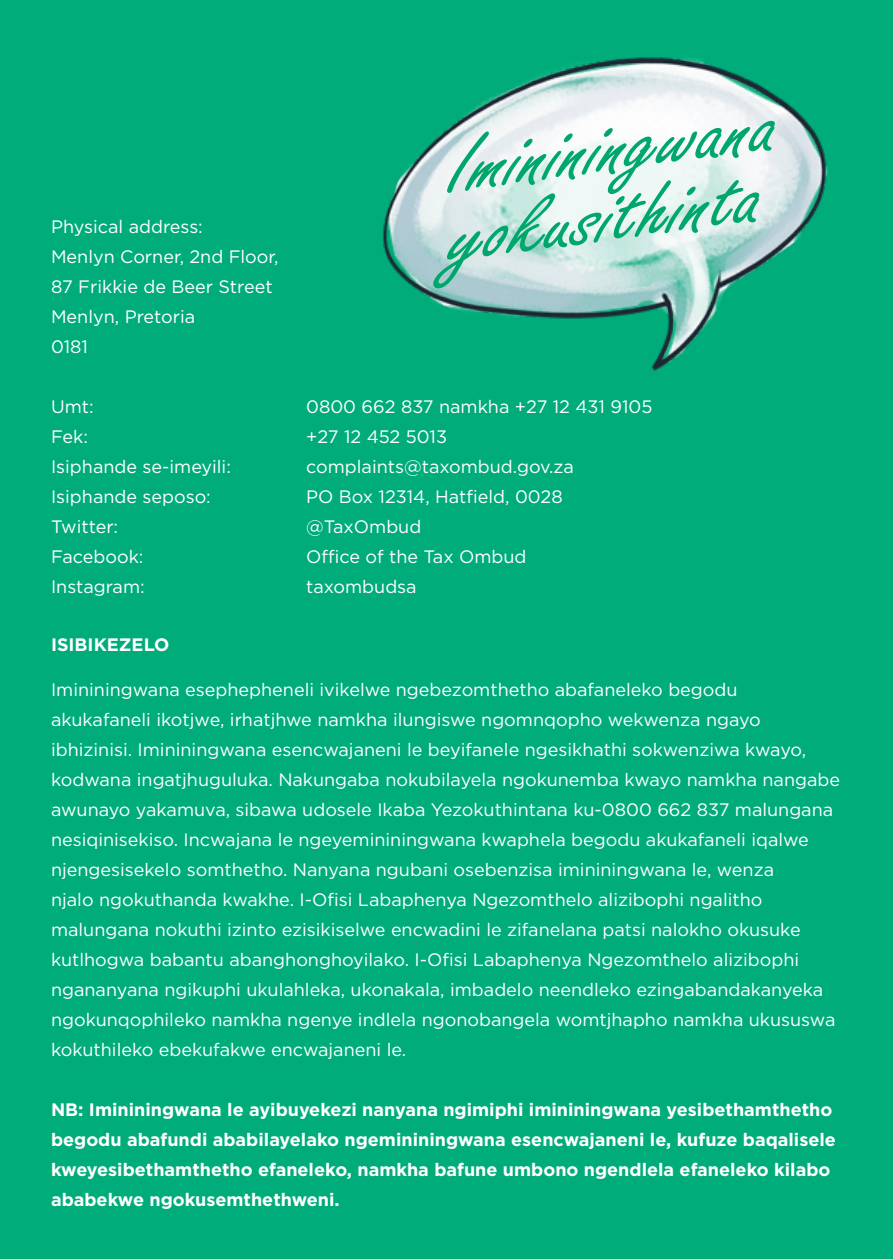
<style>
.page{position:relative;width:893px;height:1259px;background:#00ad7a}
.page>*{position:absolute;margin:0;border:0;box-sizing:border-box;transform-origin:0 0}
.t1{font:italic 87px/69px "Freestyle Script";color:#00a76d;scale:1.2 1}
.t2{font:18px/30px "Gotham";color:#fff}
.t3{font:700 18px/30px "Gotham";color:#fff}
</style>
<div class="page">
<img style="left:382px;top:57px;width:446px;height:314px">
<p class="t2" style="left:51px;top:211px;width:229px">Physical address:<br>Menlyn Corner, 2nd Floor,<br>87 Frikkie de Beer Street<br>Menlyn, Pretoria<br>0181</p>
<h1 class="t1" style="left:433px;top:140px;width:284px;rotate:-8deg">Imininingwana yokusithinta</h1>
<p class="t2" style="left:51px;top:391px;width:44px">Umt:</p>
<p class="t2" style="left:306px;top:391px;width:348px">0800 662 837 namkha +27 12 431 9105</p>
<p class="t2" style="left:51px;top:421px;width:39px">Fek:</p>
<p class="t2" style="left:306px;top:421px;width:142px">+27 12 452 5013</p>
<p class="t2" style="left:51px;top:451px;width:181px">Isiphande se-imeyili:</p>
<p class="t2" style="left:306px;top:451px;width:269px">complaints@taxombud.gov.za</p>
<p class="t2" style="left:51px;top:481px;width:161px">Isiphande seposo:</p>
<p class="t2" style="left:306px;top:481px;width:258px">PO Box 12314, Hatfield, 0028</p>
<p class="t2" style="left:51px;top:511px;width:69px">Twitter:</p>
<p class="t2" style="left:306px;top:511px;width:117px">@TaxOmbud</p>
<p class="t2" style="left:51px;top:541px;width:94px">Facebook:</p>
<p class="t2" style="left:306px;top:541px;width:222px">Office of the Tax Ombud</p>
<p class="t2" style="left:51px;top:571px;width:95px">Instagram:</p>
<p class="t2" style="left:306px;top:571px;width:112px">taxombudsa</p>
<p class="t3" style="left:51px;top:629px;width:120px">ISIBIKEZELO</p>
<p class="t2" style="left:51px;top:674px;width:790px">Imininingwana esephepheneli ivikelwe ngebezomthetho abafaneleko begodu akukafaneli ikotjwe, irhatjhwe namkha ilungiswe ngomnqopho wekwenza ngayo ibhizinisi. Imininingwana esencwajaneni le beyifanele ngesikhathi sokwenziwa kwayo, kodwana ingatjhuguluka. Nakungaba nokubilayela ngokunemba kwayo namkha nangabe awunayo yakamuva, sibawa udosele Ikaba Yezokuthintana ku-0800 662 837 malungana nesiqinisekiso. Incwajana le ngeyemininingwana kwaphela begodu akukafaneli iqalwe njengesisekelo somthetho. Nanyana ngubani osebenzisa imininingwana le, wenza<br>njalo ngokuthanda kwakhe. I-Ofisi Labaphenya Ngezomthelo alizibophi ngalitho malungana nokuthi izinto ezisikiselwe encwadini le zifanelana patsi nalokho okusuke kutlhogwa babantu abanghonghoyilako. I-Ofisi Labaphenya Ngezomthelo alizibophi ngananyana ngikuphi ukulahleka, ukonakala, imbadelo neendleko ezingabandakanyeka ngokunqophileko namkha ngenye indlela ngonobangela womtjhapho namkha ukususwa kokuthileko ebekufakwe encwajaneni le.</p>
<p class="t3" style="left:51px;top:1094px;width:786px">NB: Imininingwana le ayibuyekezi nanyana ngimiphi imininingwana yesibethamthetho begodu abafundi ababilayelako ngemininingwana esencwajaneni le, kufuze baqalisele kweyesibethamthetho efaneleko, namkha bafune umbono ngendlela efaneleko kilabo ababekwe ngokusemthethweni.</p>
</div>
